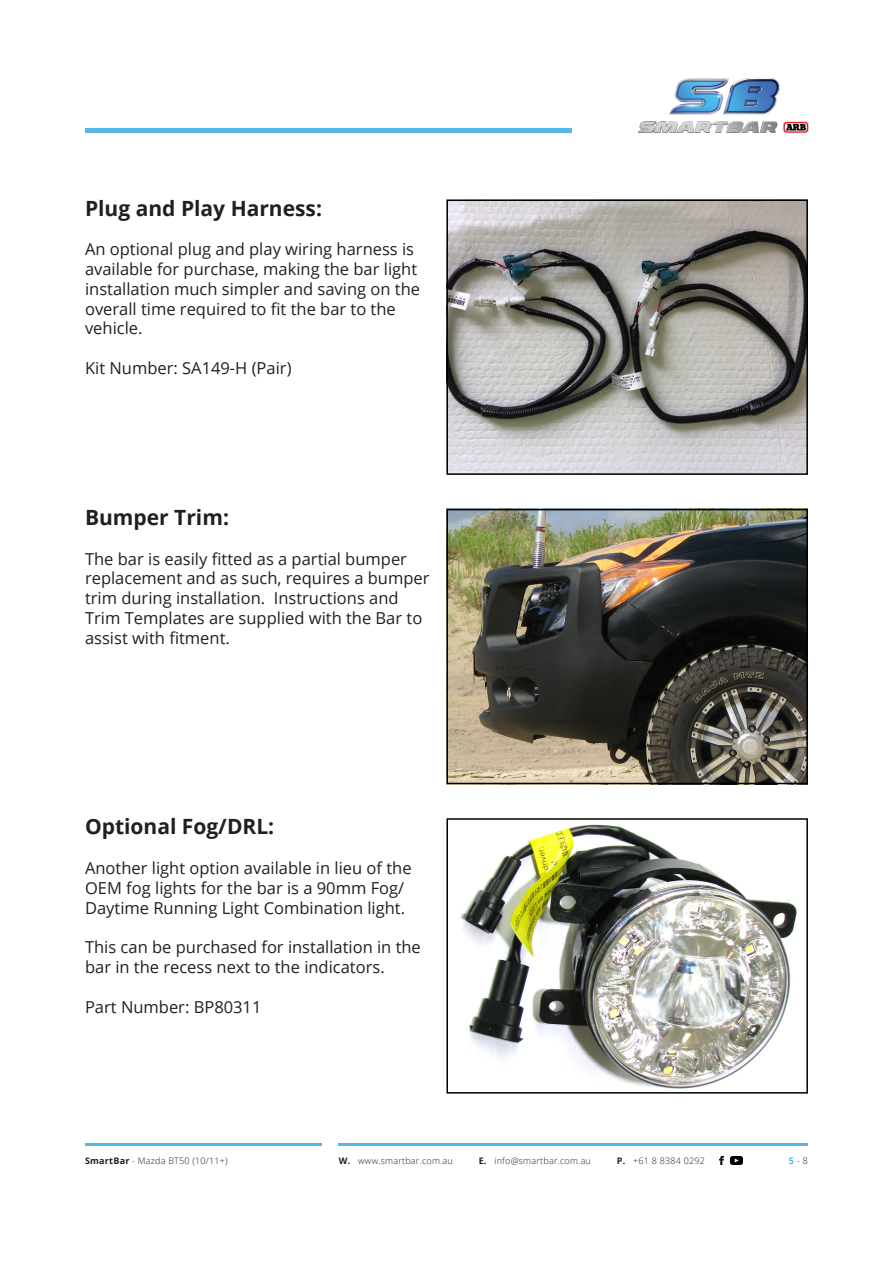
<style>
.page{position:relative;width:893px;height:1263px;background:#fff}
.page>*{position:absolute;margin:0;border:0;box-sizing:border-box;transform-origin:0 0}
.t1{font:700 21px "Open Sans";color:#231f20}
.t2{font:16.5px/19.8px "Open Sans";color:#231f20}
.t3{font:300 9px "Open Sans";letter-spacing:.025em;color:#231f20}
.s1{font-weight:700}
.s2{font-weight:700;color:#56b7e7}
</style>
<div class="page">
<img style="left:449px;top:202px;width:356px;height:270px">
<div style="left:446px;top:199px;width:362px;height:276px;border:2px solid #000"></div>
<img style="left:449px;top:512px;width:356px;height:269px">
<div style="left:446px;top:509px;width:362px;height:275px;border:2px solid #000"></div>
<img style="left:460px;top:824px;width:337px;height:265px">
<div style="left:446px;top:818px;width:362px;height:275px;border:2px solid #000"></div>
<hr style="left:85px;top:128px;width:486px;height:4px;background:#56b7e7">
<img style="left:637px;top:78px;width:172px;height:56px">
<hr style="left:85px;top:1143px;width:237px;height:2px;background:#56b7e7">
<hr style="left:339px;top:1143px;width:469px;height:2px;background:#56b7e7">
<svg style="left:720px;top:1156px;width:4px;height:8px"></svg>
<svg style="left:731px;top:1156px;width:11px;height:8px"></svg>
<p class="t1" style="left:85px;top:193px;width:238px">Plug and Play Harness:</p>
<p class="t2" style="left:85px;top:239px;width:337px">An optional plug and play wiring harness is available for purchase, making the bar light installation much simpler and saving on the overall time required to fit the bar to the vehicle.</p>
<p class="t2" style="left:85px;top:358px;width:208px">Kit Number: SA149-H (Pair)</p>
<p class="t1" style="left:85px;top:502px;width:145px">Bumper Trim:</p>
<p class="t2" style="left:85px;top:548px;width:346px">The bar is easily fitted as a partial bumper replacement and as such, requires a bumper trim during installation. Instructions and Trim Templates are supplied with the Bar to assist with fitment.</p>
<p class="t1" style="left:85px;top:812px;width:191px">Optional Fog/DRL:</p>
<p class="t2" style="left:85px;top:858px;width:328px">Another light option available in lieu of the<br>OEM fog lights for the bar is a 90mm Fog/<br>Daytime Running Light Combination light.</p>
<p class="t2" style="left:85px;top:937px;width:337px">This can be purchased for installation in the bar in the recess next to the indicators.</p>
<p class="t2" style="left:85px;top:996px;width:178px">Part Number: BP80311</p>
<p class="t3" style="left:85px;top:1154px;width:144px"><span class="s1">SmartBar</span> - Mazda BT50 (10/11+)</p>
<p class="t3" style="left:339px;top:1154px;width:116px"><span class="s1">W.</span> www.smartbar.com.au</p>
<p class="t3" style="left:479px;top:1154px;width:114px"><span class="s1">E.</span> info@smartbar.com.au</p>
<p class="t3" style="left:617px;top:1154px;width:90px"><span class="s1">P.</span> +61 8 8384 0292</p>
<p class="t3" style="left:789px;top:1154px;width:21px"><span class="s2">5</span> - 8</p>
</div>
